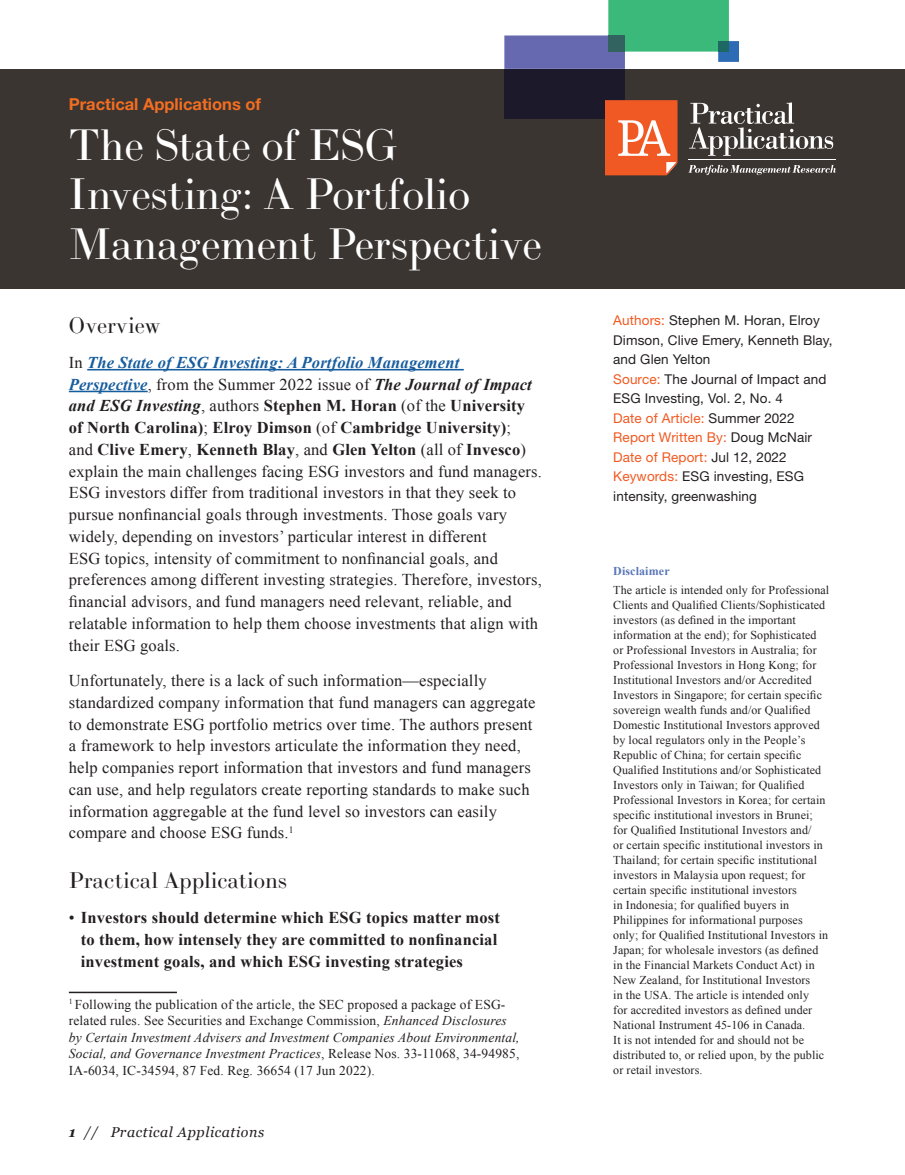
<style>
.page{position:relative;width:905px;height:1175px;background:#fff}
.page>*{position:absolute;margin:0;border:0;box-sizing:border-box;transform-origin:0 0}
.t1{font:43.5px/49.5px "LTC Bodoni 175 Pro";color:#fff}
.t2{font:22.5px "LTC Bodoni 175 Pro";letter-spacing:.01em;color:#231f20}
.t3{font:16.5px/21.8px "Times New Roman";letter-spacing:.01em;color:#231f20}
.t4{font:700 16.5px/21.8px "Times New Roman";letter-spacing:.01em;color:#231f20}
.t5{font:700 16.5px "Helvetica Neue LT Std";color:#f36e21}
.t6{font:italic 14.25px "Georgia";letter-spacing:.04em;color:#231f20}
.t7{font:13.5px/16.5px "Times New Roman";letter-spacing:.01em;color:#231f20}
.t8{font:13.5px/19.5px "Helvetica Neue LT Std";letter-spacing:.01em;color:#231f20}
.t9{font:12px/15px "Times New Roman";letter-spacing:.01em;color:#231f20}
.t10{font:700 12px "Times New Roman";letter-spacing:.01em;color:#5976ba}
.s1{font-weight:700;font-style:italic;color:#175d9e}
.s2{font-weight:700;font-style:italic}
.s3{font-weight:700}
.s4{font-weight:400}
.s5{font-style:italic}
.s6{color:#f15921}
</style>
<div class="page">
<div style="left:0;top:69px;width:904px;height:220px;background:#3b3532"></div>
<div style="left:504px;top:69px;width:121px;height:50px;background:#1c192b"></div>
<svg style="left:504px;top:0;width:235px;height:69px"></svg>
<div style="left:718px;top:41px;width:11px;height:11px;background:#1d6862"></div>
<svg style="left:605px;top:100px;width:72px;height:75px;background:#f06f42"></svg>
<svg style="left:689px;top:102px;width:144px;height:54px"></svg>
<hr style="left:688px;top:159px;width:148px;height:1px;background:#fff">
<svg style="left:688px;top:165px;width:148px;height:10px"></svg>
<hr style="left:87px;top:369px;width:377px;height:1px;background:#175d9e">
<hr style="left:69px;top:391px;width:79px;height:1px;background:#175d9e">
<hr style="left:69px;top:991px;width:108px;height:2px;background:#231f20">
<h3 class="t5" style="left:69px;top:94px;width:194px">Practical Applications of</h3>
<h1 class="t1" style="left:69px;top:120px;width:474px">The State of ESG<br>Investing: A Portfolio<br>Management Perspective</h1>
<h2 class="t2" style="left:69px;top:310px;width:93px">Overview</h2>
<p class="t3" style="left:69px;top:351px;width:474px">In <span class="s1">The State of ESG Investing: A Portfolio Management Perspective</span>, from the Summer 2022 issue of <span class="s2">The Journal of Impact and ESG Investing</span>, authors <span class="s3">Stephen M. Horan</span> (of the <span class="s3">University of North Carolina)</span>; <span class="s3">Elroy Dimson</span> (of <span class="s3">Cambridge University)</span>;<br>and <span class="s3">Clive Emery</span>, <span class="s3">Kenneth Blay</span>, and <span class="s3">Glen Yelton</span> (all of <span class="s3">Invesco</span>) explain the main challenges facing ESG investors and fund managers.<br>ESG investors differ from traditional investors in that they seek to pursue nonfinancial goals through investments. Those goals vary widely, depending on investors’ particular interest in different<br>ESG topics, intensity of commitment to nonfinancial goals, and preferences among different investing strategies. Therefore, investors, financial advisors, and fund managers need relevant, reliable, and relatable information to help them choose investments that align with their ESG goals.</p>
<p class="t3" style="left:69px;top:669px;width:468px">Unfortunately, there is a lack of such information—especially standardized company information that fund managers can aggregate to demonstrate ESG portfolio metrics over time. The authors present a framework to help investors articulate the information they need, help companies report information that investors and fund managers can use, and help regulators create reporting standards to make such information aggregable at the fund level so investors can easily compare and choose ESG funds.<sup>1</sup></p>
<h2 class="t2" style="left:69px;top:865px;width:219px">Practical Applications</h2>
<h3 class="t4" style="left:81px;top:906px;width:420px;text-indent:-12px"><span class="s4">•</span> Investors should determine which ESG topics matter most to them, how intensely they are committed to nonfinancial investment goals, and which ESG investing strategies</h3>
<p class="t7" style="left:69px;top:996px;width:452px"><sup>1</sup> Following the publication of the article, the SEC proposed a package of ESG&shy;related rules. See Securities and Exchange Commission, <span class="s5">Enhanced Disclosures by Certain Investment Advisers and Investment Companies About Environmental, Social, and Governance Investment Practices</span>, Release Nos. 33-11068, 34-94985, IA-6034, IC-34594, 87 Fed. Reg. 36654 (17 Jun 2022).</p>
<p class="t6" style="left:69px;top:1121px;width:197px"><span class="s3">1</span> // Practical Applications</p>
<p class="t8" style="left:613px;top:311px;width:221px"><span class="s6">Authors:</span> Stephen M. Horan, Elroy<br>Dimson, Clive Emery, Kenneth Blay, and Glen Yelton<br><span class="s6">Source:</span> The Journal of Impact and<br>ESG Investing, Vol. 2, No. 4<br><span class="s6">Date of Article:</span> Summer 2022<br><span class="s6">Report Written By:</span> Doug McNair<br><span class="s6">Date of Report:</span> Jul 12, 2022<br><span class="s6">Keywords:</span> ESG investing, ESG intensity, greenwashing</p>
<p class="t10" style="left:613px;top:562px;width:58px">Disclaimer</p>
<p class="t9" style="left:613px;top:582px;width:217px">The article is intended only for Professional Clients and Qualified Clients/Sophisticated investors (as defined in the important information at the end); for Sophisticated or Professional Investors in Australia; for Professional Investors in Hong Kong; for Institutional Investors and/or Accredited Investors in Singapore; for certain specific sovereign wealth funds and/or Qualified Domestic Institutional Investors approved by local regulators only in the People’s Republic of China; for certain specific Qualified Institutions and/or Sophisticated Investors only in Taiwan; for Qualified Professional Investors in Korea; for certain specific institutional investors in Brunei; for Qualified Institutional Investors and/<br>or certain specific institutional investors in Thailand; for certain specific institutional investors in Malaysia upon request; for certain specific institutional investors<br>in Indonesia; for qualified buyers in Philippines for informational purposes only; for Qualified Institutional Investors in Japan; for wholesale investors (as defined in the Financial Markets Conduct Act) in New Zealand, for Institutional Investors<br>in the USA. The article is intended only<br>for accredited investors as defined under National Instrument 45-106 in Canada.<br>It is not intended for and should not be distributed to, or relied upon, by the public or retail investors.</p>
</div>
